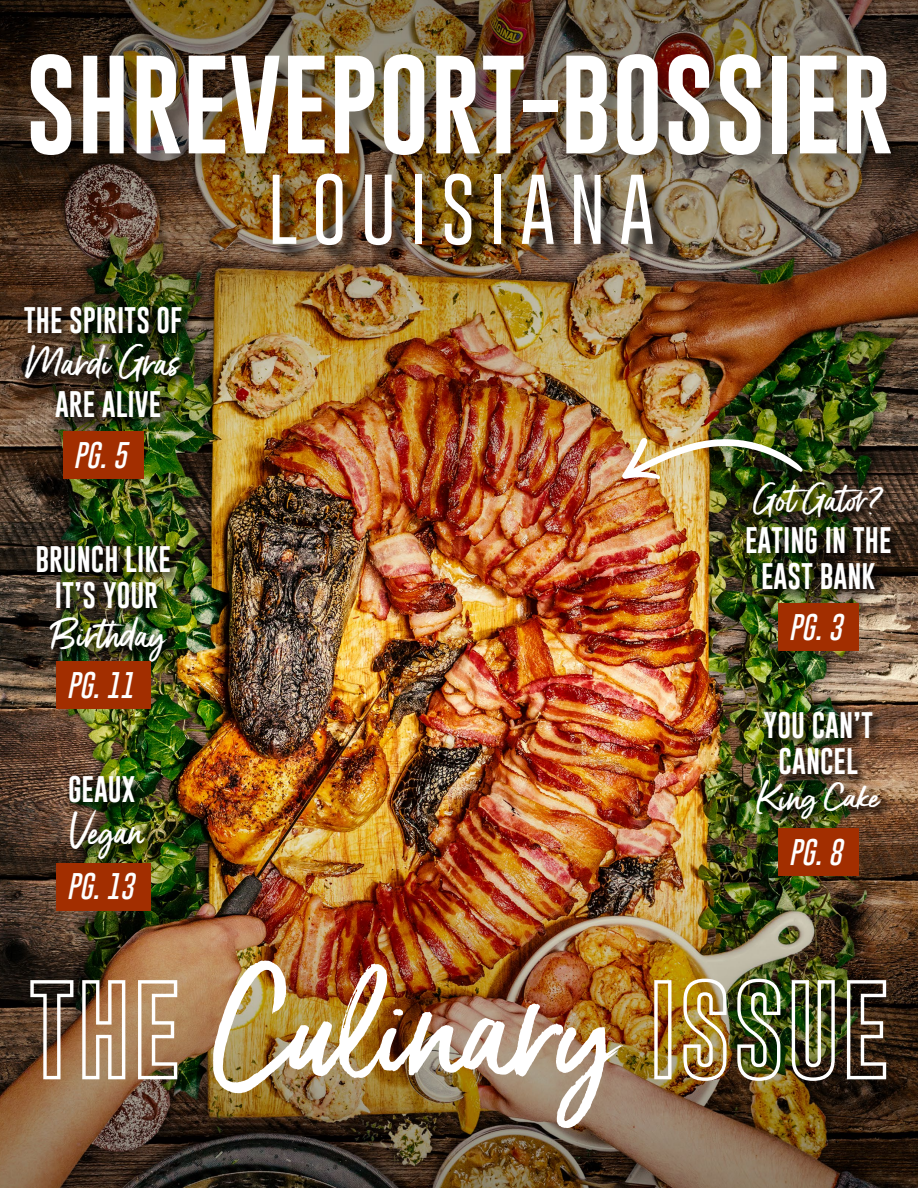
<style>
.page{position:relative;width:918px;height:1188px;background:#fff}
.page>*{position:absolute;margin:0;border:0;box-sizing:border-box;transform-origin:0 0}
.t1{font:102px "Gobold Uplow";color:#fff}
.t2{font:700 99.9px "Gobold Hollow";color:#fff}
.t3{font:100 72px "Gobold";letter-spacing:.2em;color:#fff}
.t4{font:39px "Gotcha Standup";color:#fff}
.t5{font:36px "Gotcha Standup";color:#fff}
.t6{font:31.2px "Gotcha Standup";color:#fff;scale:1.25 1}
.t7{font:27px/36px "Gobold Uplow";color:#fff;text-align:center}
.t8{font:italic 100 27px "Gobold";color:#fff}
.s1{font-size:39px}
.s2{font-family:"Gotcha Standup";font-weight:400;font-size:142.95px}
</style>
<div class="page">
<img style="left:0;top:0;width:918px;height:1188px">
<div style="left:33px;top:57px;width:876px;height:117px;background:#000;opacity:.25"></div>
<img style="left:22px;top:305px;width:173px;height:126px">
<div style="left:63px;top:432px;width:81px;height:47px;background:#a22e00"></div>
<img style="left:66px;top:773px;width:92px;height:99px">
<div style="left:56px;top:863px;width:94px;height:47px;background:#a22e00"></div>
<img style="left:754px;top:710px;width:141px;height:122px">
<div style="left:778px;top:828px;width:81px;height:48px;background:#a22e00"></div>
<img style="left:744px;top:480px;width:160px;height:123px">
<div style="left:778px;top:603px;width:81px;height:48px;background:#a22e00"></div>
<img style="left:34px;top:543px;width:149px;height:131px">
<div style="left:56px;top:661px;width:94px;height:48px;background:#a22e00"></div>
<div style="left:275px;top:176px;width:396px;height:88px;background:#000;opacity:.75"></div>
<img style="left:621px;top:437px;width:182px;height:42px">
<h1 class="t1" style="left:25px;top:24px;width:869px">SHREVEPORT-BOSSIER</h1>
<p class="t7" style="left:24px;top:302px;width:160px">THE SPIRITS OF</p>
<h3 class="t4" style="left:27px;top:337px;width:154px">Mardi Gras</h3>
<p class="t7" style="left:55px;top:386px;width:108px">ARE ALIVE</p>
<p class="t8" style="left:74px;top:438px;width:55px">PG. 5</p>
<p class="t7" style="left:35px;top:541px;width:137px">BRUNCH LIKE<br>IT’S YOUR</p>
<h3 class="t4" style="left:51px;top:608px;width:116px">Birthday</h3>
<p class="t8" style="left:67px;top:667px;width:68px">PG. 11</p>
<p class="t7" style="left:68px;top:771px;width:69px">GEAUX</p>
<h3 class="t4" style="left:70px;top:805px;width:75px">Vegan</h3>
<p class="t8" style="left:67px;top:869px;width:68px">PG. 13</p>
<h3 class="t3" style="left:268px;top:162px;width:388px">LOUISIANA</h3>
<h3 class="t5" style="left:753px;top:475px;width:131px">GotGator?</h3>
<p class="t7" style="left:745px;top:522px;width:148px">EATING IN THE<br>EAST BANK</p>
<p class="t8" style="left:789px;top:609px;width:55px">PG. 3</p>
<p class="t7" style="left:763px;top:708px;width:111px">YOU CAN’T<br>CANCEL</p>
<p class="t6" style="left:757px;top:777px;width:100px"><span class="s1">Kin</span>g Cake</p>
<p class="t8" style="left:789px;top:834px;width:55px">PG. 8</p>
<h2 class="t2" style="left:28px;top:964px;width:864px">THE <span class="s2">Culinary</span> ISSUE</h2>
</div>
